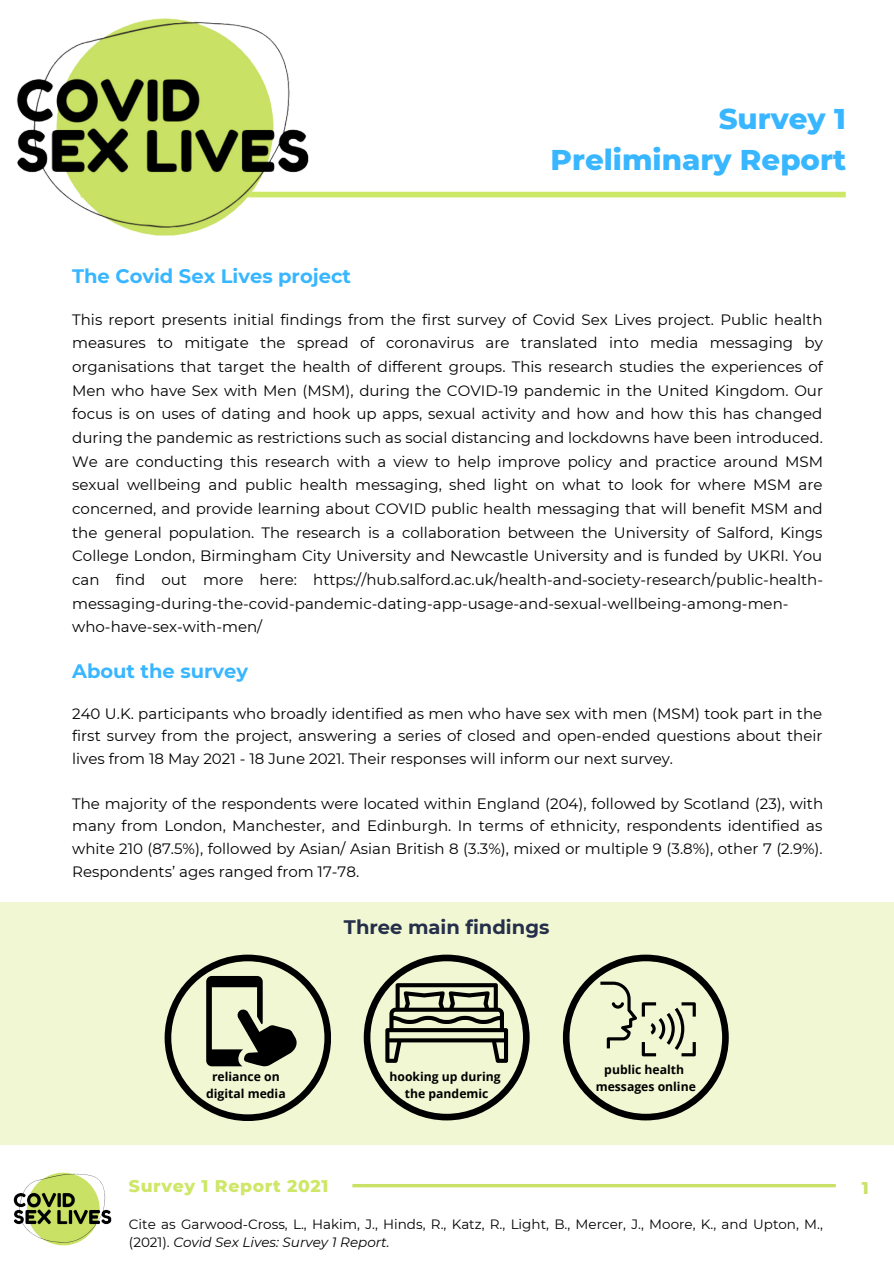
<style>
.page{position:relative;width:894px;height:1264px;background:#fff}
.page>*{position:absolute;margin:0;border:0;box-sizing:border-box;transform-origin:0 0}
.t1{font:800 29.25px "Montserrat";color:#38b6ff}
.t2{font:700 19.5px "Montserrat";color:#38b6ff}
.t3{font:700 19.5px "Montserrat";color:#252e4a}
.t4{font:800 17.25px "Montserrat";letter-spacing:.04em;color:#cde767}
.t5{font:800 17.25px "Montserrat";color:#c9e265}
.t6{font:15px/23.7px "Montserrat";color:#000;text-align:justify}
.t7{font:13.5px/18px "Montserrat";color:#000}
.t8{font:700 12.15px "Open Sans";color:#000}
.s1{font-style:italic}
</style>
<div class="page">
<div style="left:1px;top:902px;width:892px;height:242px;background:#f0f7d2"></div>
<svg style="left:164px;top:954px;width:167px;height:166px"></svg>
<svg style="left:363px;top:954px;width:166px;height:166px"></svg>
<svg style="left:562px;top:954px;width:166px;height:166px"></svg>
<svg style="left:352px;top:1184px;width:483px;height:3px"></svg>
<img style="left:13px;top:1172px;width:99px;height:74px">
<div style="left:81px;top:192px;width:764px;height:5px;background:#cde767"></div>
<img style="left:17px;top:18px;width:311px;height:218px">
<p class="t2" style="left:72px;top:264px;width:280px">The Covid Sex Lives project</p>
<p class="t1" style="left:718px;top:101px;width:129px">Survey 1</p>
<p class="t1" style="left:550px;top:141px;width:297px">Preliminary Report</p>
<p class="t6" style="left:72px;top:307px;width:752px;text-align:left">This report presents initial findings from the first survey of Covid Sex Lives project. Public health measures to mitigate the spread of coronavirus are translated into media messaging by organisations that target the health of different groups. This research studies the experiences of Men who have Sex with Men (MSM), during the COVID-19 pandemic in the United Kingdom. Our focus is on uses of dating and hook up apps, sexual activity and how and how this has changed during the pandemic as restrictions such as social distancing and lockdowns have been introduced.<br>We are conducting this research with a view to help improve policy and practice around MSM sexual wellbeing and public health messaging, shed light on what to look for where MSM are concerned, and provide learning about COVID public health messaging that will benefit MSM and the general population. The research is a collaboration between the University of Salford, Kings College London, Birmingham City University and Newcastle University and is funded by UKRI. You can find out more here: https://hub.salford.ac.uk/health-and-society-research/public-health&shy;messaging-during-the-covid-pandemic-dating-app-usage-and-sexual-wellbeing-among-men&shy;who-have-sex-with-men/</p>
<p class="t2" style="left:72px;top:659px;width:177px">About the survey</p>
<p class="t6" style="left:72px;top:702px;width:751px;line-height:22.5px">240 U.K. participants who broadly identified as men who have sex with men (MSM) took part in the first survey from the project, answering a series of closed and open-ended questions about their lives from 18 May 2021 - 18 June 2021. Their responses will inform our next survey.</p>
<p class="t6" style="left:72px;top:792px;width:752px;line-height:22.5px">The majority of the respondents were located within England (204), followed by Scotland (23), with many from London, Manchester, and Edinburgh. In terms of ethnicity, respondents identified as white 210 (87.5%), followed by Asian/ Asian British 8 (3.3%), mixed or multiple 9 (3.8%), other 7 (2.9%).<br>Respondents’ ages ranged from 17-78.</p>
<p class="t3" style="left:344px;top:915px;width:207px">Three main findings</p>
<p class="t8" style="left:212px;top:1068px;width:69px">reliance on</p>
<p class="t8" style="left:206px;top:1085px;width:81px">digital media</p>
<p class="t4" style="left:129px;top:1175px;width:201px">Survey 1 Report 2021</p>
<p class="t8" style="left:389px;top:1068px;width:113px">hooking up during</p>
<p class="t8" style="left:405px;top:1085px;width:85px">the pandemic</p>
<p class="t8" style="left:604px;top:1060px;width:81px">public health</p>
<p class="t8" style="left:595px;top:1077px;width:102px">messages online</p>
<p class="t7" style="left:129px;top:1214px;width:695px">Cite as Garwood-Cross, L., Hakim, J., Hinds, R., Katz, R., Light, B., Mercer, J., Moore, K., and Upton, M., (2021). <span class="s1">Covid Sex Lives: Survey 1 Report.</span></p>
<p class="t5" style="left:861px;top:1176px;width:8px">1</p>
</div>
